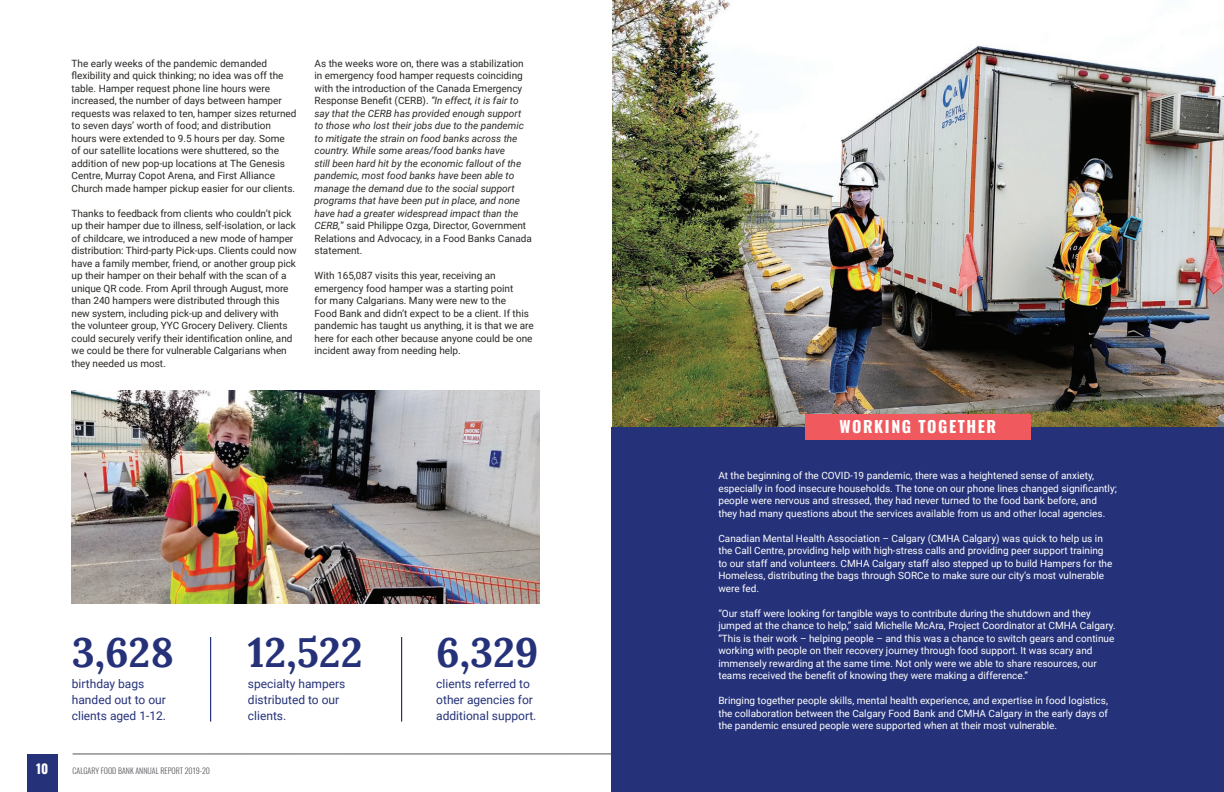
<style>
.page{position:relative;width:1224px;height:792px;background:#fff}
.page>*{position:absolute;margin:0;border:0;box-sizing:border-box;transform-origin:0 0}
.t1{font:700 41px "Lora";color:#253279}
.t2{font:700 16px "Oswald";letter-spacing:.1em;color:#fff}
.t3{font:700 13px "Oswald";color:#fff}
.t4{font:12px/16px "Roboto";color:#253279}
.t5{font:10px/12.5px "Roboto";color:#fff}
.t6{font:10px/12.5px "Roboto";color:#2b2824}
.t7{font:italic 10px/12.5px "Roboto";color:#2b2824}
.t8{font:300 8px "Oswald";color:#55565a}
.s1{font-style:normal}
</style>
<div class="page">
<hr style="left:73px;top:754px;width:539px;height:1px;background:#55565a">
<div style="left:27px;top:754px;width:31px;height:38px;background:#253279"></div>
<img style="left:612px;top:0;width:612px;height:427px">
<div style="left:612px;top:427px;width:612px;height:365px;background:#253279"></div>
<div style="left:805px;top:414px;width:225px;height:25px;background:#f0595d"></div>
<hr style="left:401px;top:637px;width:1px;height:85px;background:#253279">
<hr style="left:210px;top:637px;width:1px;height:85px;background:#253279">
<img style="left:72px;top:390px;width:468px;height:214px">
<p class="t6" style="left:72px;top:56px;width:227px">The early weeks of the pandemic demanded flexibility and quick thinking; no idea was off the table. Hamper request phone line hours were increased, the number of days between hamper requests was relaxed to ten, hamper sizes returned to seven days’ worth of food; and distribution hours were extended to 9.5 hours per day. Some<br>of our satellite locations were shuttered, so the addition of new pop-up locations at The Genesis Centre, Murray Copot Arena, and First Alliance Church made hamper pickup easier for our clients.</p>
<p class="t6" style="left:72px;top:206px;width:227px">Thanks to feedback from clients who couldn’t pick up their hamper due to illness, self-isolation, or lack of childcare, we introduced a new mode of hamper distribution: Third-party Pick-ups. Clients could now have a family member, friend, or another group pick up their hamper on their behalf with the scan of a unique QR code. From April through August, more than 240 hampers were distributed through this new system, including pick-up and delivery with<br>the volunteer group, YYC Grocery Delivery. Clients could securely verify their identification online, and we could be there for vulnerable Calgarians when they needed us most.</p>
<p class="t7" style="left:315px;top:56px;width:219px"><span class="s1">As the weeks wore on, there was a stabilization in emergency food hamper requests coinciding with the introduction of the Canada Emergency Response Benefit (CERB).</span> “In effect, it is fair to say that the CERB has provided enough support to those who lost their jobs due to the pandemic to mitigate the strain on food banks across the country. While some areas/food banks have<br>still been hard hit by the economic fallout of the pandemic, most food banks have been able to manage the demand due to the social support programs that have been put in place, and none have had a greater widespread impact than the CERB,<span class="s1">” said Philippe Ozga, Director, Government Relations and Advocacy, in a Food Banks Canada statement.</span></p>
<p class="t6" style="left:315px;top:269px;width:221px">With 165,087 visits this year, receiving an emergency food hamper was a starting point<br>for many Calgarians. Many were new to the<br>Food Bank and didn’t expect to be a client. If this pandemic has taught us anything, it is that we are here for each other because anyone could be one incident away from needing help.</p>
<h1 class="t1" style="left:72px;top:618px;width:104px">3,628</h1>
<p class="t4" style="left:72px;top:675px;width:96px">birthday bags handed out to our clients aged 1-12.</p>
<h3 class="t3" style="left:36px;top:762px;width:14px">10</h3>
<p class="t8" style="left:73px;top:764px;width:139px">CALGARY FOOD BANK ANNUAL REPORT 2019-20</p>
<h1 class="t1" style="left:248px;top:618px;width:116px">12,522</h1>
<p class="t4" style="left:248px;top:675px;width:99px">specialty hampers distributed to our clients.</p>
<h1 class="t1" style="left:436px;top:618px;width:104px">6,329</h1>
<p class="t4" style="left:436px;top:675px;width:102px">clients referred to other agencies for additional support.</p>
<h2 class="t2" style="left:839px;top:418px;width:158px">WORKING TOGETHER</h2>
<p class="t5" style="left:718px;top:469px;width:400px">At the beginning of the COVID-19 pandemic, there was a heightened sense of anxiety, especially in food insecure households. The tone on our phone lines changed significantly; people were nervous and stressed, they had never turned to the food bank before, and they had many questions about the services available from us and other local agencies.</p>
<p class="t5" style="left:718px;top:531px;width:396px">Canadian Mental Health Association – Calgary (CMHA Calgary) was quick to help us in the Call Centre, providing help with high-stress calls and providing peer support training to our staff and volunteers. CMHA Calgary staff also stepped up to build Hampers for the Homeless, distributing the bags through SORCe to make sure our city’s most vulnerable were fed.</p>
<p class="t5" style="left:718px;top:606px;width:399px">“Our staff were looking for tangible ways to contribute during the shutdown and they jumped at the chance to help,” said Michelle McAra, Project Coordinator at CMHA Calgary. “This is their work – helping people – and this was a chance to switch gears and continue working with people on their recovery journey through food support. It was scary and immensely rewarding at the same time. Not only were we able to share resources, our teams received the benefit of knowing they were making a difference.”</p>
<p class="t5" style="left:718px;top:694px;width:391px;text-align:justify">Bringing together people skills, mental health experience, and expertise in food logistics, the collaboration between the Calgary Food Bank and CMHA Calgary in the early days of the pandemic ensured people were supported when at their most vulnerable.</p>
</div>
